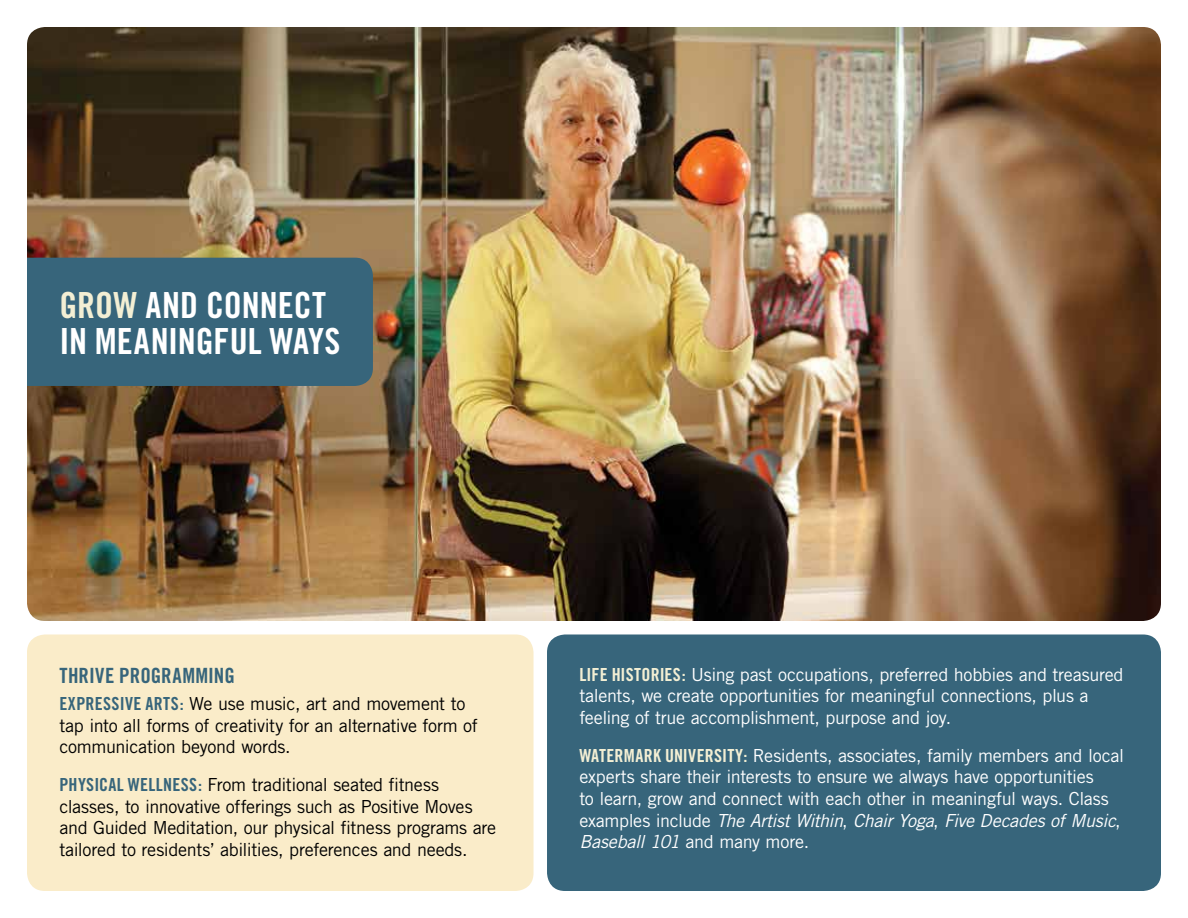
<style>
.page{position:relative;width:1188px;height:918px;background:#fff}
.page>*{position:absolute;margin:0;border:0;box-sizing:border-box;transform-origin:0 0}
.t1{font:36px/36px "Trade Gothic Bold Cond Twenty";color:#fff}
.t2{font:21px "Trade Gothic Bold Cond Twenty";color:#37657b}
.t3{font:18px/21.6px "Trade Gothic";letter-spacing:-.015em;color:#fff}
.t4{font:18px/21.6px "Trade Gothic";letter-spacing:-.02em;color:#000}
.s1{color:#f3efd4}
.s2{font-family:"Trade Gothic Bold Cond Twenty";color:#37657b}
.s3{font-family:"Trade Gothic Bold Cond Twenty";color:#f3efd4}
.s4{font-style:italic}
</style>
<div class="page">
<img style="left:27px;top:27px;width:1134px;height:594px">
<div style="left:27px;top:635px;width:507px;height:256px;background:#faecc9;border-radius:18px"></div>
<div style="left:27px;top:258px;width:346px;height:128px;background:#37657b"></div>
<div style="left:547px;top:635px;width:614px;height:256px;background:#37657b;border-radius:18px"></div>
<h1 class="t1" style="left:59px;top:286px;width:283px"><span class="s1">GROW</span> AND CONNECT<br>IN MEANINGFUL WAYS</h1>
<p class="t2" style="left:59px;top:663px;width:177px">THRIVE PROGRAMMING</p>
<p class="t4" style="left:59px;top:693px;width:420px"><span class="s2">EXPRESSIVE ARTS:</span> We use music, art and movement to tap into all forms of creativity for an alternative form of communication beyond words.</p>
<p class="t4" style="left:59px;top:774px;width:438px"><span class="s2">PHYSICAL WELLNESS:</span> From traditional seated fitness classes, to innovative offerings such as Positive Moves and Guided Meditation, our physical fitness programs are tailored to residents’ abilities, preferences and needs.</p>
<p class="t3" style="left:579px;top:663px;width:546px"><span class="s3">LIFE HISTORIES:</span> Using past occupations, preferred hobbies and treasured talents, we create opportunities for meaningful connections, plus a feeling of true accomplishment, purpose and joy.</p>
<p class="t3" style="left:579px;top:744px;width:546px"><span class="s3">WATERMARK UNIVERSITY:</span> Residents, associates, family members and local experts share their interests to ensure we always have opportunities<br>to learn, grow and connect with each other in meaningful ways. Class examples include <span class="s4">The Artist Within</span>, <span class="s4">Chair Yoga</span>, <span class="s4">Five Decades of Music</span>, <span class="s4">Baseball 101</span> and many more.</p>
</div>
